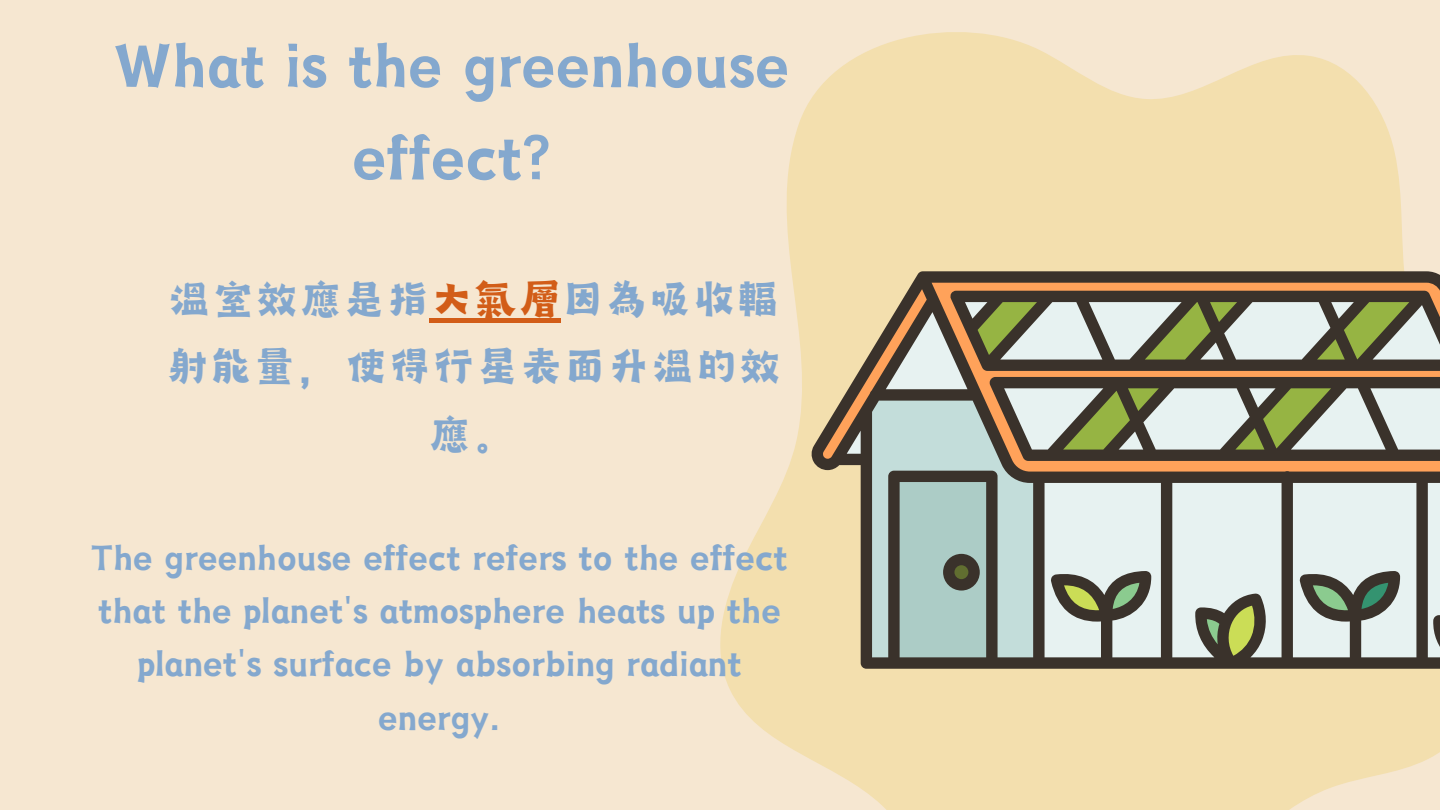
<style>
.page{position:relative;width:1440px;height:810px;background:#f6e7d1}
.page>*{position:absolute;margin:0;border:0;box-sizing:border-box;transform-origin:0 0}
.t1{font:66.4px/92.2px "Canva Joy Hei CN";color:#84a8ce;text-align:center}
.t2{font:48.6px/67.5px "Canva Joy Hei CN";color:#84a8ce;text-align:center}
.t3{font:38px/53.2px "Canva Joy Hei CN";color:#84a8ce;text-align:center}
.s1{color:#d25d18}
</style>
<div class="page">
<svg style="left:720px;top:32px;width:720px;height:778px;fill:#f3dfae"></svg>
<svg style="left:811px;top:271px;width:629px;height:398px;background:#726653"></svg>
<svg style="left:815px;top:277px;width:625px;height:386px;background:#a7a695"></svg>
<hr style="left:429px;top:319px;width:132px;height:4px;background:#d25d18">
<p class="t1" style="left:113px;top:18px;width:677px">What is the greenhouse effect?</p>
<p class="t2" style="left:165px;top:265px;width:618px">溫室效應是指<span class="s1">大氣層</span>因為吸收輻射能量，使得行星表面升溫的效應。</p>
<h1 class="t3" style="left:91px;top:530px;width:698px">The greenhouse effect refers to the effect that the planet's atmosphere heats up the planet's surface by absorbing radiant energy.</h1>
</div>
